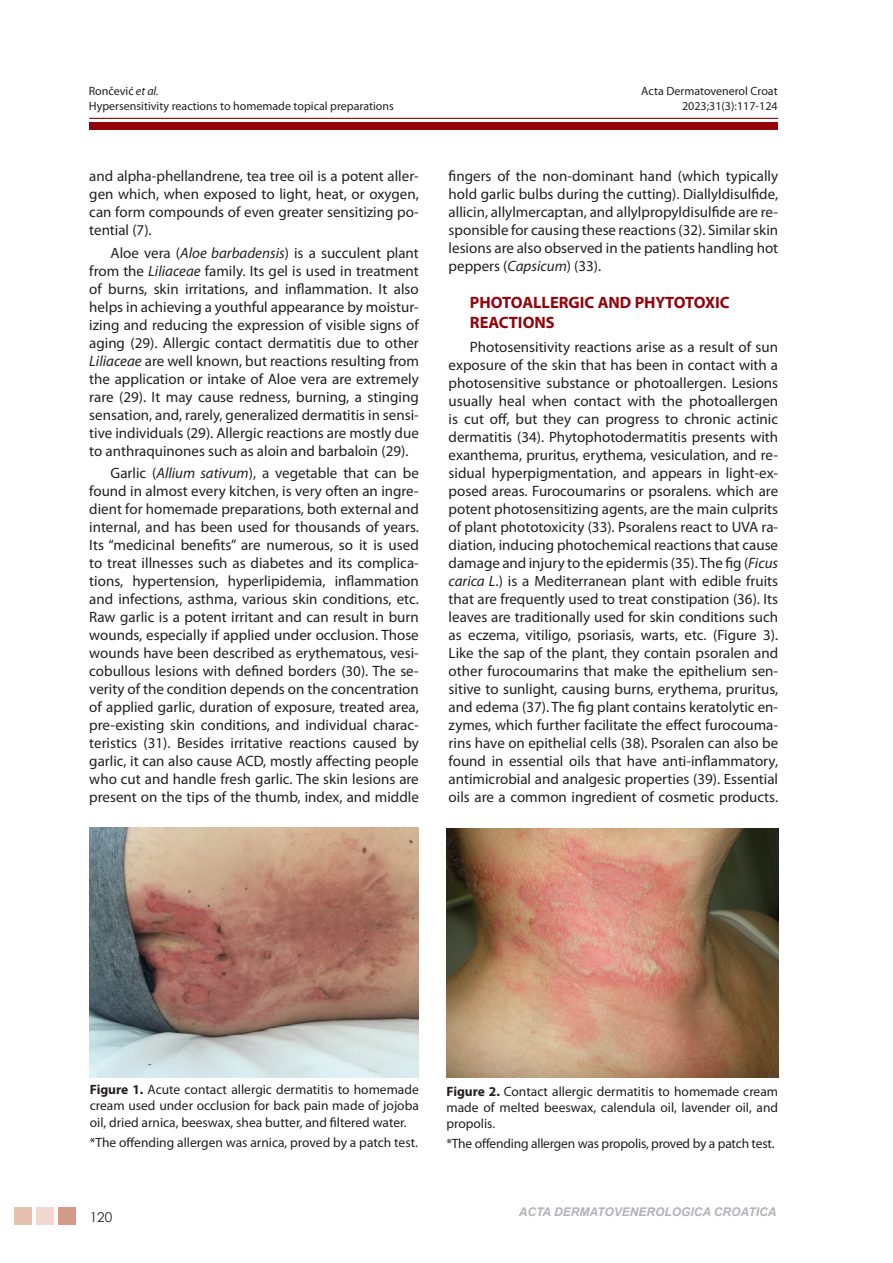
<style>
.page{position:relative;width:893px;height:1263px;background:#fff}
.page>*{position:absolute;margin:0;border:0;box-sizing:border-box;transform-origin:0 0}
.t1{font:700 16.5px/19.8px "Myriad Pro";color:#93040a}
.t2{font:15px/18px "Myriad Pro";color:#231f20;text-align:justify}
.t3{font:13.5px/16.2px "Myriad Pro";color:#231f20;text-align:justify}
.t4{font:13.5px "Century Gothic";color:#231f20}
.t5{font:12px "Myriad Pro";color:#231f20}
.t6{font:italic 700 12px "Arial";color:#b2b3b7}
.s1{font-style:italic}
.s2{font-weight:700}
</style>
<div class="page">
<div style="left:89px;top:122px;width:689px;height:8px;background:#93040a"></div>
<hr style="left:89px;top:118px;width:689px;height:1px;background:#93040a">
<div style="left:14px;top:1207px;width:18px;height:18px;background:#e6c1b2"></div>
<div style="left:36px;top:1207px;width:18px;height:18px;background:#f0d8ce"></div>
<div style="left:59px;top:1207px;width:17px;height:18px;background:#d59b88"></div>
<img style="left:89px;top:827px;width:330px;height:250px">
<img style="left:446px;top:829px;width:332px;height:248px">
<p class="t5" style="left:89px;top:84px;width:71px">Rončević <span class="s1">et al.</span></p>
<p class="t5" style="left:641px;top:84px;width:138px">Acta Dermatovenerol Croat</p>
<p class="t5" style="left:89px;top:98px;width:307px">Hypersensitivity reactions to homemade topical preparations</p>
<p class="t5" style="left:682px;top:98px;width:97px">2023;31(3):117-124</p>
<p class="t2" style="left:89px;top:167px;width:331px">and alpha-phellandrene, tea tree oil is a potent aller&shy;gen which, when exposed to light, heat, or oxygen, can form compounds of even greater sensitizing po&shy;tential (7).</p>
<p class="t2" style="left:89px;top:243px;width:331px;text-indent:21px">Aloe vera (<span class="s1">Aloe barbadensis</span>) is a succulent plant from the <span class="s1">Liliaceae</span> family. Its gel is used in treatment of burns, skin irritations, and inflammation. It also helps in achieving a youthful appearance by moistur&shy;izing and reducing the expression of visible signs of aging (29). Allergic contact dermatitis due to other <span class="s1">Liliaceae</span> are well known, but reactions resulting from the application or intake of Aloe vera are extremely rare (29). It may cause redness, burning, a stinging sensation, and, rarely, generalized dermatitis in sensi&shy;tive individuals (29). Allergic reactions are mostly due to anthraquinones such as aloin and barbaloin (29).</p>
<p class="t2" style="left:89px;top:464px;width:331px;text-indent:21px">Garlic (<span class="s1">Allium sativum</span>), a vegetable that can be found in almost every kitchen, is very often an ingre&shy;dient for homemade preparations, both external and internal, and has been used for thousands of years.<br>Its “medicinal benefits” are numerous, so it is used to treat illnesses such as diabetes and its complica&shy;tions, hypertension, hyperlipidemia, inflammation and infections, asthma, various skin conditions, etc.<br>Raw garlic is a potent irritant and can result in burn wounds, especially if applied under occlusion. Those wounds have been described as erythematous, vesi&shy;cobullous lesions with defined borders (30). The se&shy;verity of the condition depends on the concentration of applied garlic, duration of exposure, treated area, pre-existing skin conditions, and individual charac&shy;teristics (31). Besides irritative reactions caused by garlic, it can also cause ACD, mostly affecting people who cut and handle fresh garlic. The skin lesions are present on the tips of the thumb, index, and middle</p>
<p class="t2" style="left:449px;top:167px;width:331px">fingers of the non-dominant hand (which typically hold garlic bulbs during the cutting). Diallyldisulfide, allicin, allylmercaptan, and allylpropyldisulfide are re&shy;sponsible for causing these reactions (32). Similar skin lesions are also observed in the patients handling hot peppers (<span class="s1">Capsicum</span>) (33).</p>
<p class="t1" style="left:470px;top:292px;width:261px">PHOTOALLERGIC AND PHYTOTOXIC<br>REACTIONS</p>
<p class="t2" style="left:449px;top:338px;width:331px;text-indent:21px">Photosensitivity reactions arise as a result of sun exposure of the skin that has been in contact with a photosensitive substance or photoallergen. Lesions usually heal when contact with the photoallergen is cut off, but they can progress to chronic actinic dermatitis (34). Phytophotodermatitis presents with exanthema, pruritus, erythema, vesiculation, and re&shy;sidual hyperpigmentation, and appears in light-ex&shy;posed areas. Furocoumarins or psoralens. which are potent photosensitizing agents, are the main culprits of plant phototoxicity (33). Psoralens react to UVA ra&shy;diation, inducing photochemical reactions that cause damage and injury to the epidermis (35). The fig (<span class="s1">Ficus carica L</span>.) is a Mediterranean plant with edible fruits that are frequently used to treat constipation (36). Its leaves are traditionally used for skin conditions such as eczema, vitiligo, psoriasis, warts, etc. (Figure 3).<br>Like the sap of the plant, they contain psoralen and other furocoumarins that make the epithelium sen&shy;sitive to sunlight, causing burns, erythema, pruritus, and edema (37). The fig plant contains keratolytic en&shy;zymes, which further facilitate the effect furocouma&shy;rins have on epithelial cells (38). Psoralen can also be found in essential oils that have anti-inflammatory, antimicrobial and analgesic properties (39). Essential oils are a common ingredient of cosmetic products.</p>
<p class="t3" style="left:90px;top:1081px;width:331px"><span class="s2">Figure 1.</span> Acute contact allergic dermatitis to homemade cream used under occlusion for back pain made of jojoba oil, dried arnica, beeswax, shea butter, and filtered water.</p>
<p class="t3" style="left:90px;top:1134px;width:330px">*The offending allergen was arnica, proved by a patch test.</p>
<p class="t4" style="left:90px;top:1207px;width:24px">120</p>
<p class="t3" style="left:446px;top:1083px;width:333px"><span class="s2">Figure 2.</span> Contact allergic dermatitis to homemade cream made of melted beeswax, calendula oil, lavender oil, and propolis.</p>
<p class="t3" style="left:446px;top:1135px;width:329px">*The offending allergen was propolis, proved by a patch test.</p>
<p class="t6" style="left:519px;top:1203px;width:259px">ACTA DERMATOVENEROLOGICA CROATICA</p>
</div>
